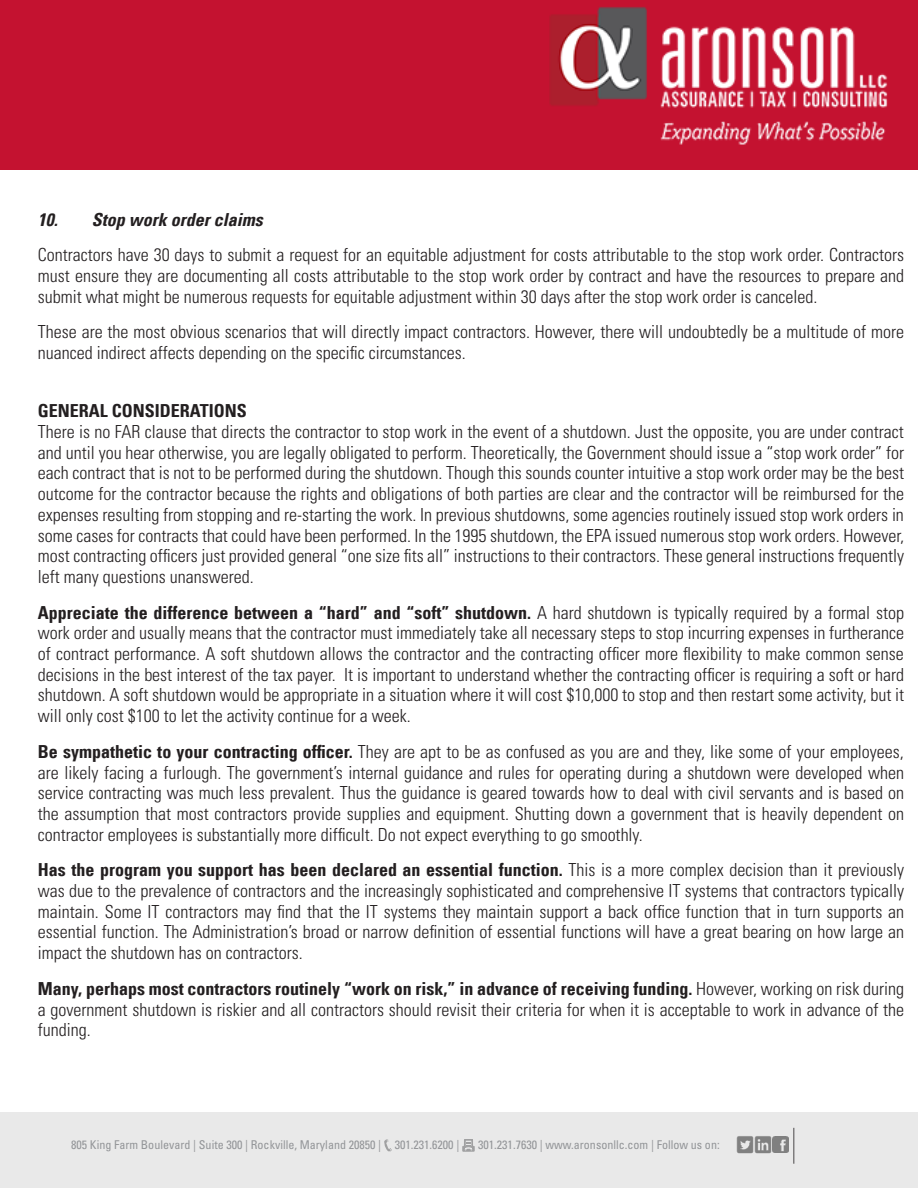
<style>
.page{position:relative;width:918px;height:1188px;background:#fff}
.page>*{position:absolute;margin:0;border:0;box-sizing:border-box;transform-origin:0 0}
.t1{font:300 condensed 18px/20.7px "Univers LT Std";color:#231f20;text-align:justify}
.t2{font:italic 700 condensed 18px "Univers LT";color:#231f20}
.t3{font:700 condensed 18px "Univers LT";color:#231f20}
.t4{font:condensed 12.15px "Univers LT Std";color:#939598}
.s1{font-family:"Univers LT";font-weight:700}
</style>
<div class="page">
<div style="left:0;top:1112px;width:918px;height:76px;background:#e9e9e9"></div>
<img style="left:773px;top:1137px;width:15px;height:15px">
<img style="left:755px;top:1136px;width:18px;height:18px">
<img style="left:736px;top:1136px;width:19px;height:18px">
<svg style="left:384px;top:1139px;width:8px;height:12px"></svg>
<div style="left:463px;top:1146px;width:11px;height:5px;border:1px solid #57585a"></div>
<svg style="left:464px;top:1139px;width:9px;height:12px"></svg>
<hr style="left:794px;top:1128px;width:1px;height:36px;background:#231f20">
<img style="left:0;top:0;width:918px;height:169px">
<p class="t2" style="left:38px;top:208px;width:226px">10. Stop work order claims</p>
<p class="t1" style="left:38px;top:245px;width:868px">Contractors have 30 days to submit a request for an equitable adjustment for costs attributable to the stop work order. Contractors must ensure they are documenting all costs attributable to the stop work order by contract and have the resources to prepare and submit what might be numerous requests for equitable adjustment within 30 days after the stop work order is canceled.</p>
<p class="t1" style="left:38px;top:322px;width:868px">These are the most obvious scenarios that will directly impact contractors. However, there will undoubtedly be a multitude of more nuanced indirect affects depending on the specific circumstances.</p>
<p class="t3" style="left:38px;top:400px;width:210px">GENERAL CONSIDERATIONS</p>
<p class="t1" style="left:38px;top:421px;width:868px">There is no FAR clause that directs the contractor to stop work in the event of a shutdown. Just the opposite, you are under contract and until you hear otherwise, you are legally obligated to perform. Theoretically, the Government should issue a “stop work order” for each contract that is not to be performed during the shutdown. Though this sounds counter intuitive a stop work order may be the best outcome for the contractor because the rights and obligations of both parties are clear and the contractor will be reimbursed for the expenses resulting from stopping and re-starting the work. In previous shutdowns, some agencies routinely issued stop work orders in some cases for contracts that could have been performed. In the 1995 shutdown, the EPA issued numerous stop work orders. However, most contracting officers just provided general “one size fits all” instructions to their contractors. These general instructions frequently left many questions unanswered.</p>
<p class="t1" style="left:38px;top:602px;width:868px"><span class="s1">Appreciate the difference between a “hard” and “soft” shutdown.</span> A hard shutdown is typically required by a formal stop work order and usually means that the contractor must immediately take all necessary steps to stop incurring expenses in furtherance of contract performance. A soft shutdown allows the contractor and the contracting officer more flexibility to make common sense decisions in the best interest of the tax payer. It is important to understand whether the contracting officer is requiring a soft or hard shutdown. A soft shutdown would be appropriate in a situation where it will cost $10,000 to stop and then restart some activity, but it will only cost $100 to let the activity continue for a week.</p>
<p class="t1" style="left:38px;top:741px;width:868px"><span class="s1">Be sympathetic to your contracting officer.</span> They are apt to be as confused as you are and they, like some of your employees, are likely facing a furlough. The government’s internal guidance and rules for operating during a shutdown were developed when service contracting was much less prevalent. Thus the guidance is geared towards how to deal with civil servants and is based on the assumption that most contractors provide supplies and equipment. Shutting down a government that is heavily dependent on contractor employees is substantially more difficult. Do not expect everything to go smoothly.</p>
<p class="t1" style="left:38px;top:860px;width:868px"><span class="s1">Has the program you support has been declared an essential function.</span> This is a more complex decision than it previously was due to the prevalence of contractors and the increasingly sophisticated and comprehensive IT systems that contractors typically maintain. Some IT contractors may find that the IT systems they maintain support a back office function that in turn supports an essential function. The Administration’s broad or narrow definition of essential functions will have a great bearing on how large an impact the shutdown has on contractors.</p>
<p class="t1" style="left:38px;top:978px;width:868px"><span class="s1">Many, perhaps most contractors routinely “work on risk,” in advance of receiving funding.</span> However, working on risk during a government shutdown is riskier and all contractors should revisit their criteria for when it is acceptable to work in advance of the funding.</p>
<p class="t4" style="left:71px;top:1137px;width:390px">805 King Farm Boulevard | Suite 300 | Rockville, Maryland 20850 | 301.231.6200 |</p>
<p class="t4" style="left:478px;top:1137px;width:243px">301.231.7630 | www.aronsonllc.com | Follow us on:</p>
</div>
